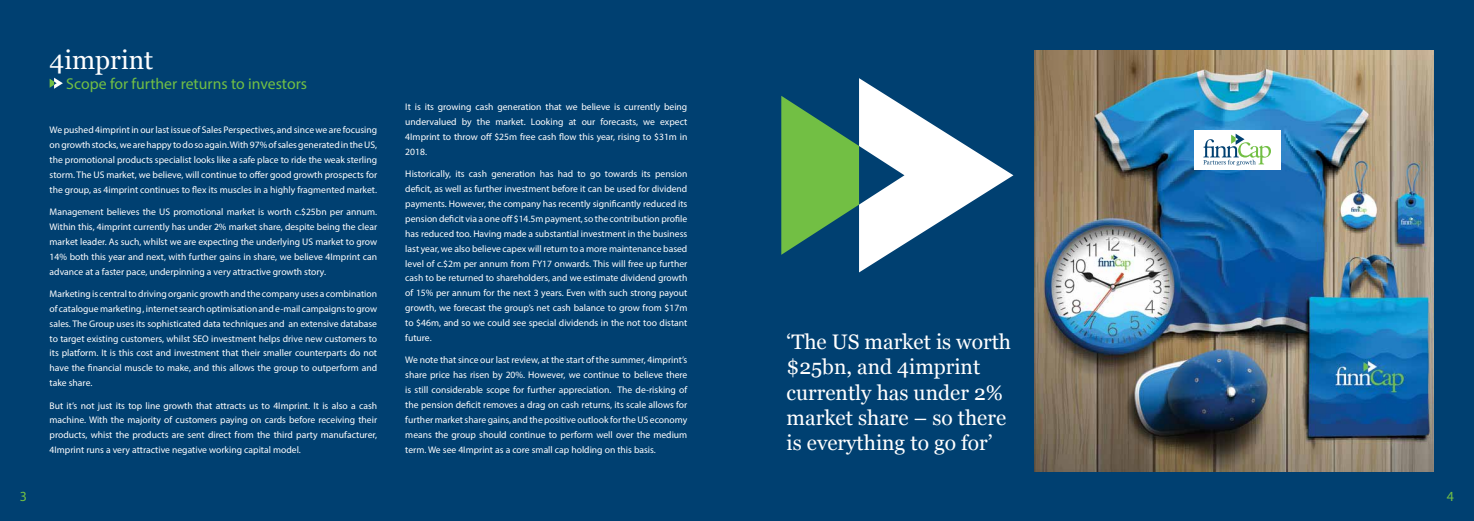
<style>
.page{position:relative;width:1474px;height:521px;background:#fff}
.page>*{position:absolute;margin:0;border:0;box-sizing:border-box;transform-origin:0 0}
.t1{font:26.25px "Georgia";color:#fff}
.t2{font:21px/25.2px "Georgia";color:#fff}
.t3{font:15.75px "Myriad Pro";color:#72bf44}
.t4{font:14px "Myriad Pro";color:#72bf44}
.t5{font:9.62px/14.9px "Myriad Pro";color:#fff;text-align:justify}
</style>
<div class="page">
<div style="left:0;top:0;width:1473px;height:521px;background:#004071"></div>
<svg style="left:50px;top:78px;width:13px;height:11px"></svg>
<img style="left:1034px;top:51px;width:399px;height:420px">
<div style="left:1194px;top:130px;width:86px;height:39px;background:#fff"></div>
<svg style="left:1203px;top:134px;width:67px;height:32px"></svg>
<svg style="left:781px;top:78px;width:232px;height:194px"></svg>
<h1 class="t1" style="left:50px;top:40px;width:105px">4imprint</h1>
<h3 class="t3" style="left:66px;top:74px;width:242px">Scope for further returns to investors</h3>
<p class="t5" style="left:50px;top:122px;width:329px">We pushed 4imprint in our last issue of Sales Perspectives, and since we are focusing on growth stocks, we are happy to do so again. With 97% of sales generated in the US, the promotional products specialist looks like a safe place to ride the weak sterling storm. The US market, we believe, will continue to offer good growth prospects for the group, as 4imprint continues to flex its muscles in a highly fragmented market.</p>
<p class="t5" style="left:50px;top:204px;width:329px">Management believes the US promotional market is worth c.$25bn per annum.<br>Within this, 4imprint currently has under 2% market share, despite being the clear market leader. As such, whilst we are expecting the underlying US market to grow 14% both this year and next, with further gains in share, we believe 4Imprint can advance at a faster pace, underpinning a very attractive growth story.</p>
<p class="t5" style="left:50px;top:286px;width:329px">Marketing is central to driving organic growth and the company uses a combination of catalogue marketing , internet search optimisation and e-mail campaigns to grow sales. The Group uses its sophisticated data techniques and an extensive database to target existing customers, whilst SEO investment helps drive new customers to its platform. It is this cost and investment that their smaller counterparts do not have the financial muscle to make, and this allows the group to outperform and take share.</p>
<p class="t5" style="left:50px;top:398px;width:329px">But it’s not just its top line growth that attracts us to 4Imprint. It is also a cash machine. With the majority of customers paying on cards before receiving their products, whist the products are sent direct from the third party manufacturer, 4Imprint runs a very attractive negative working capital model.</p>
<p class="t5" style="left:405px;top:100px;width:283px">It is its growing cash generation that we believe is currently being undervalued by the market. Looking at our forecasts, we expect 4Imprint to throw off $25m free cash flow this year, rising to $31m in 2018.</p>
<p class="t5" style="left:405px;top:166px;width:283px">Historically, its cash generation has had to go towards its pension deficit, as well as further investment before it can be used for dividend payments. However, the company has recently significantly reduced its pension deficit via a one off $14.5m payment, so the contribution profile has reduced too. Having made a substantial investment in the business last year, we also believe capex will return to a more maintenance based level of c.$2m per annum from FY17 onwards. This will free up further cash to be returned to shareholders, and we estimate dividend growth of 15% per annum for the next 3 years. Even with such strong payout growth, we forecast the group’s net cash balance to grow from $17m to $46m, and so we could see special dividends in the not too distant future.</p>
<p class="t5" style="left:405px;top:352px;width:283px">We note that since our last review, at the start of the summer, 4imprint’s share price has risen by 20%. However, we continue to believe there is still considerable scope for further appreciation. The de-risking of the pension deficit removes a drag on cash returns, its scale allows for further market share gains, and the positive outlook for the US economy means the group should continue to perform well over the medium term. We see 4Imprint as a core small cap holding on this basis.</p>
<h2 class="t2" style="left:786px;top:328px;width:226px">‘The US market is worth $25bn, and 4imprint currently has under 2% market share – so there is everything to go for’</h2>
<h3 class="t4" style="left:20px;top:488px;width:9px">3</h3>
<h3 class="t4" style="left:1446px;top:488px;width:9px">4</h3>
</div>
